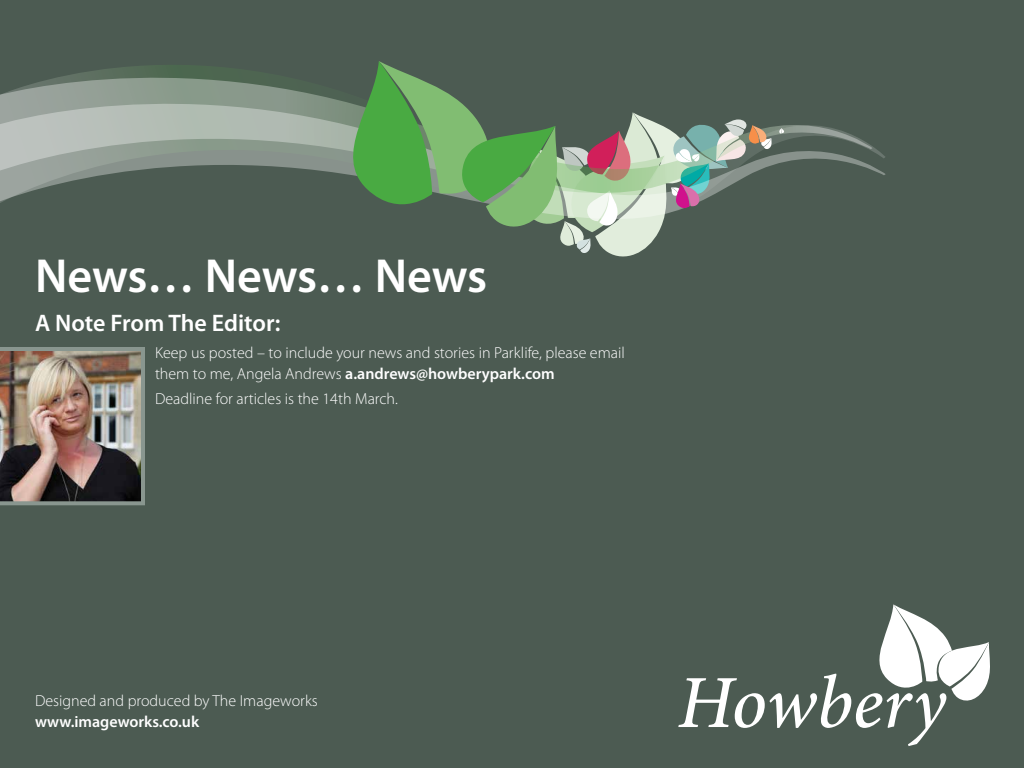
<style>
.page{position:relative;width:1024px;height:768px;background:#4c5b52}
.page>*{position:absolute;margin:0;border:0;box-sizing:border-box;transform-origin:0 0}
.t1{font:600 48px "Myriad Pro";letter-spacing:-.005em;color:#fff}
.t2{font:600 24px "Myriad Pro";color:#fff}
.t3{font:300 16px/21px "Myriad Pro";color:#fff}
.t4{font:600 16px "Myriad Pro";color:#fff}
.s1{font-weight:600}
</style>
<div class="page">
<svg style="left:678px;top:604px;width:312px;height:142px"></svg>
<svg style="left:66px;top:65px;width:173px;height:11px"></svg>
<svg style="left:0;top:76px;width:331px;height:26px"></svg>
<svg style="left:0;top:102px;width:886px;height:101px"></svg>
<svg style="left:331px;top:61px;width:441px;height:196px"></svg>
<img style="left:0;top:347px;width:145px;height:158px">
<h1 class="t1" style="left:35px;top:246px;width:454px">News… News… News</h1>
<h2 class="t2" style="left:35px;top:308px;width:247px">A Note From The Editor:</h2>
<p class="t3" style="left:155px;top:342px;width:471px">Keep us posted – to include your news and stories in Parklife, please email them to me, Angela Andrews <span class="s1">a.andrews@howberypark.com</span></p>
<p class="t3" style="left:155px;top:388px;width:245px">Deadline for articles is the 14th March.</p>
<p class="t3" style="left:35px;top:690px;width:284px">Designed and produced by The Imageworks</p>
<p class="t4" style="left:35px;top:711px;width:166px">www.imageworks.co.uk</p>
</div>
